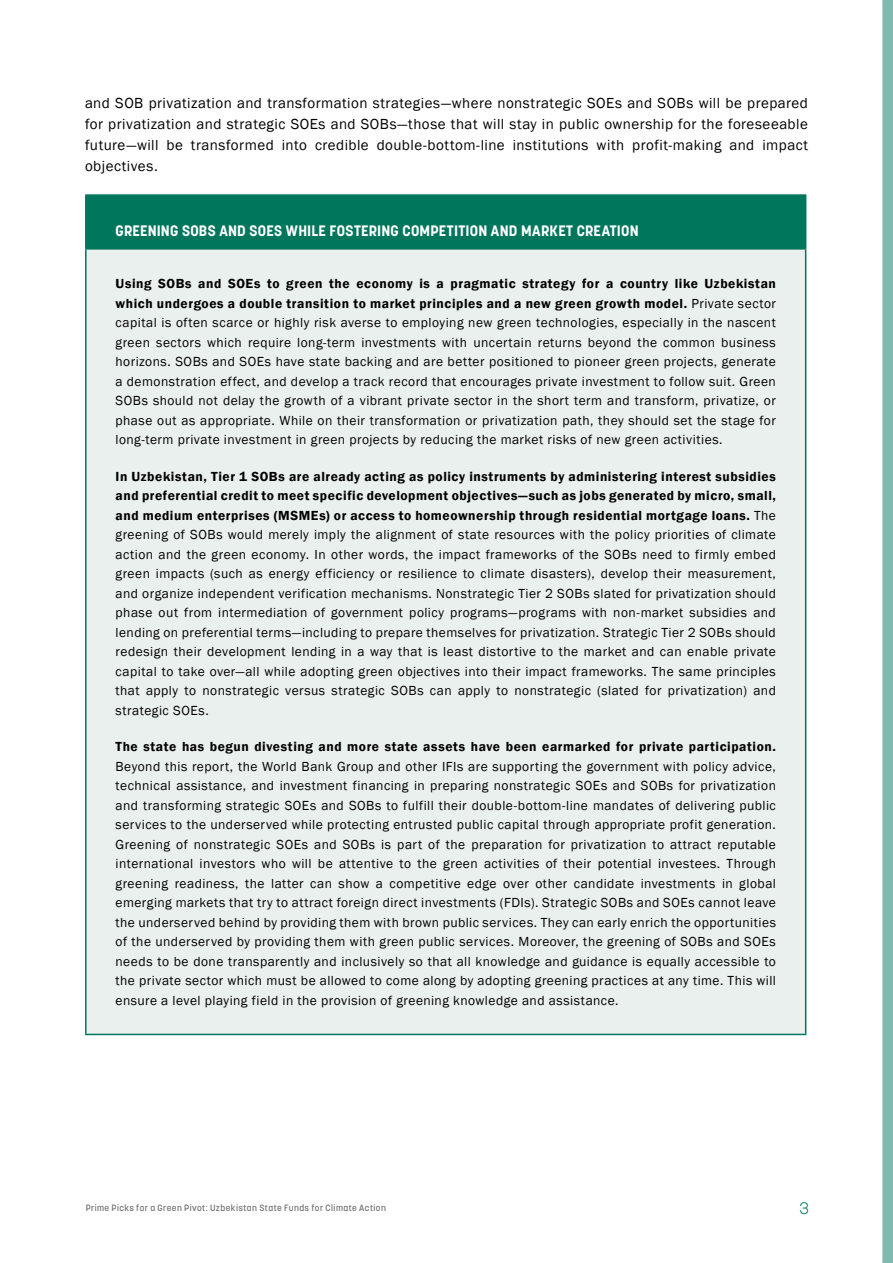
<style>
.page{position:relative;width:893px;height:1263px;background:#fff}
.page>*{position:absolute;margin:0;border:0;box-sizing:border-box;transform-origin:0 0}
.t1{font:300 16.5px "Korolev";color:#00765d}
.t2{font:15px/21px "Franklin Gothic";letter-spacing:.03em;color:#000;text-align:justify}
.t3{font:700 15px "Korolev";letter-spacing:.015em;color:#fff}
.t4{font:13.5px/19.5px "Franklin Gothic";letter-spacing:.035em;color:#000;text-align:justify}
.t5{font:600 13.5px "Franklin Gothic";letter-spacing:.04em;color:#000}
.t6{font:500 9px "Korolev";letter-spacing:.05em;color:#000}
.s1{font-weight:600}
</style>
<div class="page">
<svg style="left:882px;top:0;width:11px;height:1263px;background:#84bcb0"></svg>
<div style="left:86px;top:195px;width:720px;height:54px;background:#00765d"></div>
<div style="left:86px;top:249px;width:720px;height:785px;background:#eaf0ed"></div>
<hr style="left:85px;top:250px;width:2px;height:784px;background:#00765d">
<hr style="left:805px;top:250px;width:1px;height:784px;background:#00765d">
<hr style="left:85px;top:1034px;width:721px;height:1px;background:#00765d">
<hr style="left:85px;top:194px;width:721px;height:2px;background:#00765d">
<hr style="left:85px;top:196px;width:2px;height:52px;background:#00765d">
<hr style="left:85px;top:248px;width:721px;height:2px;background:#00765d">
<p class="t2" style="left:85px;top:93px;width:724px">and SOB privatization and transformation strategies—where nonstrategic SOEs and SOBs will be prepared for privatization and strategic SOEs and SOBs—those that will stay in public ownership for the foreseeable future—will be transformed into credible double-bottom-line institutions with profit-making and impact objectives.</p>
<p class="t3" style="left:116px;top:221px;width:525px">GREENING SOBS AND SOES WHILE FOSTERING COMPETITION AND MARKET CREATION</p>
<p class="t4" style="left:116px;top:274px;width:662px"><span class="s1">Using SOBs and SOEs to green the economy is a pragmatic strategy for a country like Uzbekistan which undergoes a double transition to market principles and a new green growth model.</span> Private sector capital is often scarce or highly risk averse to employing new green technologies, especially in the nascent green sectors which require long-term investments with uncertain returns beyond the common business horizons. SOBs and SOEs have state backing and are better positioned to pioneer green projects, generate a demonstration effect, and develop a track record that encourages private investment to follow suit. Green SOBs should not delay the growth of a vibrant private sector in the short term and transform, privatize, or phase out as appropriate. While on their transformation or privatization path, they should set the stage for long-term private investment in green projects by reducing the market risks of new green activities.</p>
<p class="t4" style="left:116px;top:467px;width:662px"><span class="s1">In Uzbekistan, Tier 1 SOBs are already acting as policy instruments by administering interest subsidies and preferential credit to meet specific development objectives—such as jobs generated by micro, small, and medium enterprises (MSMEs) or access to homeownership through residential mortgage loans.</span> The greening of SOBs would merely imply the alignment of state resources with the policy priorities of climate action and the green economy. In other words, the impact frameworks of the SOBs need to firmly embed green impacts (such as energy efficiency or resilience to climate disasters), develop their measurement, and organize independent verification mechanisms. Nonstrategic Tier 2 SOBs slated for privatization should phase out from intermediation of government policy programs—programs with non-market subsidies and lending on preferential terms—including to prepare themselves for privatization. Strategic Tier 2 SOBs should redesign their development lending in a way that is least distortive to the market and can enable private capital to take over—all while adopting green objectives into their impact frameworks. The same principles that apply to nonstrategic versus strategic SOBs can apply to nonstrategic (slated for privatization) and strategic SOEs.</p>
<p class="t5" style="left:116px;top:738px;width:662px">The state has begun divesting and more state assets have been earmarked for private participation.</p>
<p class="t4" style="left:116px;top:757px;width:662px">Beyond this report, the World Bank Group and other IFIs are supporting the government with policy advice, technical assistance, and investment financing in preparing nonstrategic SOEs and SOBs for privatization and transforming strategic SOEs and SOBs to fulfill their double-bottom-line mandates of delivering public services to the underserved while protecting entrusted public capital through appropriate profit generation.<br>Greening of nonstrategic SOEs and SOBs is part of the preparation for privatization to attract reputable international investors who will be attentive to the green activities of their potential investees. Through greening readiness, the latter can show a competitive edge over other candidate investments in global emerging markets that try to attract foreign direct investments (FDIs). Strategic SOBs and SOEs cannot leave the underserved behind by providing them with brown public services. They can early enrich the opportunities of the underserved by providing them with green public services. Moreover, the greening of SOBs and SOEs needs to be done transparently and inclusively so that all knowledge and guidance is equally accessible to the private sector which must be allowed to come along by adopting greening practices at any time. This will ensure a level playing field in the provision of greening knowledge and assistance.</p>
<p class="t6" style="left:86px;top:1202px;width:302px">Prime Picks for a Green Pivot: Uzbekistan State Funds for Climate Action</p>
<p class="t1" style="left:799px;top:1197px;width:11px">3</p>
</div>
